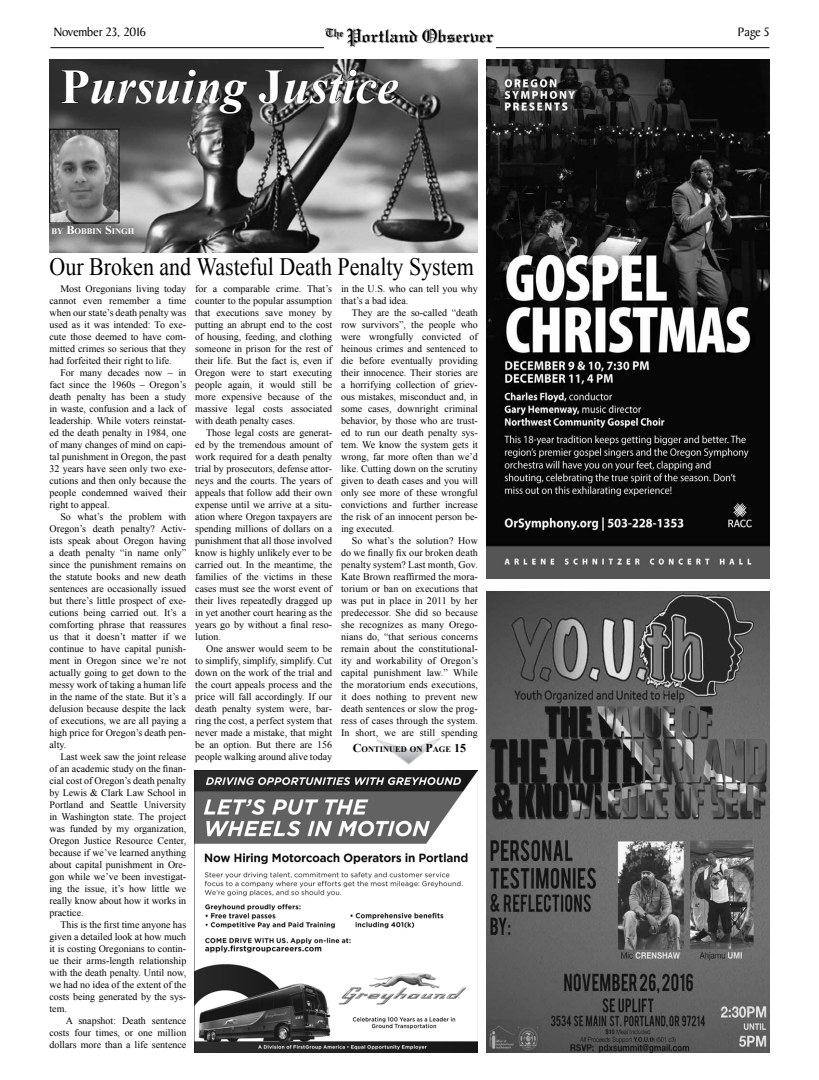
<style>
.page{position:relative;width:819px;height:1080px;background:#fff}
.page>*{position:absolute;margin:0;border:0;box-sizing:border-box;transform-origin:0 0}
.t1{font:italic 700 48.5px "Times New Roman";color:#fff}
.t2{font:25px "Times New Roman";color:#000;scale:.88 1}
.t3{font:13px "Baker Signet";letter-spacing:-.01em;color:#000}
.t4{font:10px/12px "Times New Roman";color:#000;text-align:justify}
.t5{font:700 8.5px "Times New Roman";color:#fff}
.t6{font:700 8.4px "Times New Roman";color:#000}
.s1{font-style:normal}
.s2{font-size:12.2px}
.s3{font-size:12px}
</style>
<div class="page">
<svg style="left:377px;top:738px;width:64px;height:27px"></svg>
<hr style="left:50px;top:47px;width:719px;height:1px;background:#000">
<img style="left:324px;top:28px;width:172px;height:20px">
<img style="left:487px;top:591px;width:282px;height:462px">
<img style="left:195px;top:770px;width:283px;height:283px">
<img style="left:487px;top:59px;width:283px;height:520px">
<img style="left:50px;top:59px;width:428px;height:193px">
<svg style="left:61px;top:69px;width:187px;height:45px"></svg>
<svg style="left:258px;top:69px;width:141px;height:35px"></svg>
<img style="left:52px;top:131px;width:65px;height:90px">
<div style="left:50px;top:129px;width:69px;height:94px;border:1px solid #000"></div>
<h3 class="t3" style="left:54px;top:25px;width:94px">November 23, 2016</h3>
<h3 class="t3" style="left:738px;top:25px;width:33px">Page 5</h3>
<h1 class="t1" style="left:60px;top:53px;width:340px"><span class="s1">P</span>ursuing <span class="s1">J</span>ustice</h1>
<p class="t5" style="left:52px;top:225px;width:84px">BY <span class="s2">B</span>OBBIN <span class="s2">S</span>INGH</p>
<h2 class="t2" style="left:50px;top:250px;width:484px">Our Broken and Wasteful Death Penalty System</h2>
<p class="t4" style="left:50px;top:283px;width:138px;text-indent:11px">Most Oregonians living today cannot even remember a time when our state’s death penalty was used as it was intended: To exe&shy;cute those deemed to have com&shy;mitted crimes so serious that they had forfeited their right to life.</p>
<p class="t4" style="left:50px;top:367px;width:138px;text-indent:11px">For many decades now – in fact since the 1960s – Oregon’s death penalty has been a study in waste, confusion and a lack of leadership. While voters reinstat&shy;ed the death penalty in 1984, one of many changes of mind on capi&shy;tal punishment in Oregon, the past 32 years have seen only two exe&shy;cutions and then only because the people condemned waived their right to appeal.</p>
<p class="t4" style="left:50px;top:511px;width:138px;text-indent:11px">So what’s the problem with Oregon’s death penalty? Activ&shy;ists speak about Oregon having a death penalty “in name only” since the punishment remains on the statute books and new death sentences are occasionally issued but there’s little prospect of exe&shy;cutions being carried out. It’s a comforting phrase that reassures us that it doesn’t matter if we continue to have capital punish&shy;ment in Oregon since we’re not actually going to get down to the messy work of taking a human life in the name of the state. But it’s a delusion because despite the lack of executions, we are all paying a high price for Oregon’s death pen&shy;alty.</p>
<p class="t4" style="left:50px;top:751px;width:138px;text-indent:11px">Last week saw the joint release of an academic study on the finan&shy;cial cost of Oregon’s death penalty by Lewis &amp; Clark Law School in Portland and Seattle University in Washington state. The project was funded by my organization, Oregon Justice Resource Center, because if we’ve learned anything about capital punishment in Ore&shy;gon while we’ve been investigat&shy;ing the issue, it’s how little we really know about how it works in practice.</p>
<p class="t4" style="left:50px;top:919px;width:138px;text-indent:11px">This is the first time anyone has given a detailed look at how much it is costing Oregonians to contin&shy;ue their arms-length relationship with the death penalty. Until now, we had no idea of the extent of the costs being generated by the sys&shy;tem.</p>
<p class="t4" style="left:50px;top:1015px;width:138px;text-indent:16px">A snapshot: Death sentence costs four times, or one million dollars more than a life sentence</p>
<p class="t4" style="left:195px;top:283px;width:138px">for a comparable crime. That’s counter to the popular assumption that executions save money by putting an abrupt end to the cost of housing, feeding, and clothing someone in prison for the rest of their life. But the fact is, even if Oregon were to start executing people again, it would still be more expensive because of the massive legal costs associated with death penalty cases.</p>
<p class="t4" style="left:195px;top:427px;width:138px;text-indent:11px">Those legal costs are generat&shy;ed by the tremendous amount of work required for a death penalty trial by prosecutors, defense attor&shy;neys and the courts. The years of appeals that follow add their own expense until we arrive at a situ&shy;ation where Oregon taxpayers are spending millions of dollars on a punishment that all those involved know is highly unlikely ever to be carried out. In the meantime, the families of the victims in these cases must see the worst event of their lives repeatedly dragged up in yet another court hearing as the years go by without a final reso&shy;lution.</p>
<p class="t4" style="left:195px;top:643px;width:138px;text-indent:11px">One answer would seem to be to simplify, simplify, simplify. Cut down on the work of the trial and the court appeals process and the price will fall accordingly. If our death penalty system were, bar&shy;ring the cost, a perfect system that never made a mistake, that might be an option. But there are 156 people walking around alive today</p>
<p class="t4" style="left:341px;top:283px;width:138px">in the U.S. who can tell you why that’s a bad idea.</p>
<p class="t4" style="left:341px;top:307px;width:138px;text-indent:11px">They are the so-called “death row survivors”, the people who were wrongfully convicted of heinous crimes and sentenced to die before eventually providing their innocence. Their stories are a horrifying collection of griev&shy;ous mistakes, misconduct and, in some cases, downright criminal behavior, by those who are trust&shy;ed to run our death penalty sys&shy;tem. We know the system gets it wrong, far more often than we’d like. Cutting down on the scrutiny given to death cases and you will only see more of these wrongful convictions and further increase the risk of an innocent person be&shy;ing executed.</p>
<p class="t4" style="left:341px;top:535px;width:138px;text-indent:11px">So what’s the solution? How do we finally fix our broken death penalty system? Last month, Gov.<br>Kate Brown reaffirmed the mora&shy;torium or ban on executions that was put in place in 2011 by her predecessor. She did so because she recognizes as many Orego&shy;nians do, “that serious concerns remain about the constitutional&shy;ity and workability of Oregon’s capital punishment law.” While the moratorium ends executions, it does nothing to prevent new death sentences or slow the prog&shy;ress of cases through the system.<br>In short, we are still spending</p>
<p class="t6" style="left:353px;top:744px;width:115px"><span class="s3">C</span>ONTINUED ON <span class="s3">P</span>AGE <span class="s3">15</span></p>
</div>
